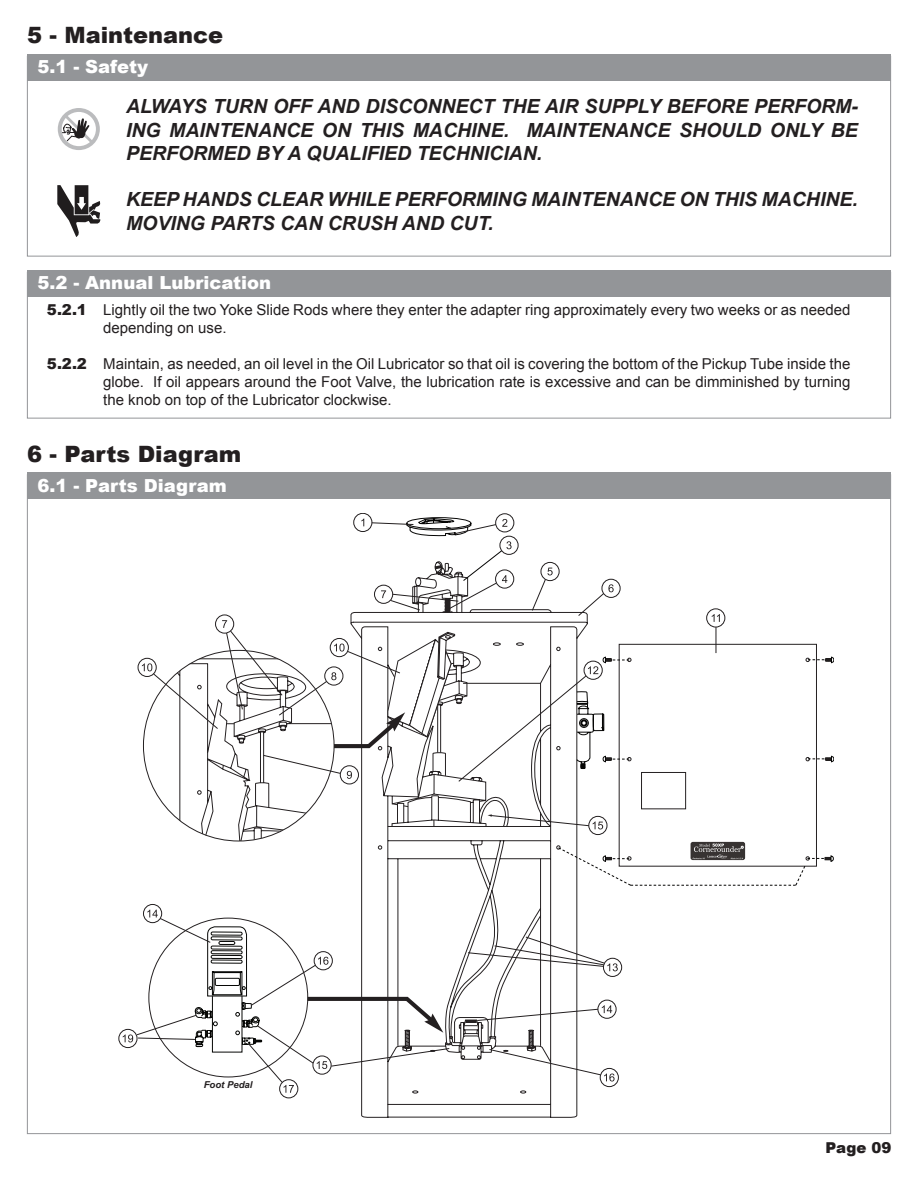
<style>
.page{position:relative;width:918px;height:1188px;background:#fff}
.page>*{position:absolute;margin:0;border:0;box-sizing:border-box;transform-origin:0 0}
.t1{font:900 22.5px "Arial";color:#231f20}
.t2{font:italic 700 19.5px/23.4px "Arial";color:#231f20;text-align:justify}
.t3{font:900 18px "Arial";color:#fff}
.t4{font:15px/18px "Arial";color:#231f20}
.t5{font:900 15px "Arial";color:#231f20}
.t6{font:italic 700 9.6px "Arial";color:#231f20}
</style>
<div class="page">
<div style="left:27px;top:270px;width:864px;height:27px;background:#939598"></div>
<div style="left:27px;top:272px;width:864px;height:146px;border:1px solid #939598"></div>
<div style="left:27px;top:54px;width:864px;height:27px;background:#939598"></div>
<div style="left:27px;top:56px;width:864px;height:200px;border:1px solid #939598"></div>
<svg style="left:58px;top:108px;width:42px;height:42px"></svg>
<svg style="left:57px;top:185px;width:43px;height:52px"></svg>
<div style="left:27px;top:472px;width:864px;height:28px;background:#939598"></div>
<div style="left:138px;top:658px;width:19px;height:19px;border:1px solid #231f20;border-radius:50%"></div>
<svg style="left:361px;top:1075px;width:217px;height:43px"></svg>
<div style="left:143px;top:904px;width:19px;height:19px;border:1px solid #231f20;border-radius:50%"></div>
<div style="left:600px;top:1068px;width:19px;height:19px;border:1px solid #231f20;border-radius:50%"></div>
<svg style="left:604px;top:1075px;width:11px;height:7px"></svg>
<div style="left:279px;top:1079px;width:19px;height:19px;border:1px solid #231f20;border-radius:50%"></div>
<svg style="left:361px;top:886px;width:262px;height:189px"></svg>
<svg style="left:142px;top:513px;width:692px;height:373px"></svg>
<div style="left:118px;top:1029px;width:19px;height:19px;border:1px solid #231f20;border-radius:50%"></div>
<svg style="left:123px;top:910px;width:320px;height:183px"></svg>
<div style="left:212px;top:996px;width:30px;height:56px;border:1px solid #060705"></div>
<h1 class="t1" style="left:27px;top:19px;width:198px">5 - Maintenance</h1>
<p class="t3" style="left:37px;top:54px;width:112px">5.1 - Safety</p>
<h2 class="t2" style="left:126px;top:96px;width:734px">ALWAYS TURN OFF AND DISCONNECT THE AIR SUPPLY BEFORE PERFORM-ING MAINTENANCE ON THIS MACHINE. MAINTENANCE SHOULD ONLY BE PERFORMED BY A QUALIFIED TECHNICIAN.</h2>
<h2 class="t2" style="left:126px;top:189px;width:733px">KEEP HANDS CLEAR WHILE PERFORMING MAINTENANCE ON THIS MACHINE.<br>MOVING PARTS CAN CRUSH AND CUT.</h2>
<p class="t3" style="left:37px;top:270px;width:235px">5.2 - Annual Lubrication</p>
<p class="t5" style="left:47px;top:299px;width:42px">5.2.1</p>
<p class="t4" style="left:103px;top:301px;width:749px">Lightly oil the two Yoke Slide Rods where they enter the adapter ring approximately every two weeks or as needed depending on use.</p>
<p class="t4" style="left:103px;top:355px;width:749px;text-align:justify">Maintain, as needed, an oil level in the Oil Lubricator so that oil is covering the bottom of the Pickup Tube inside the globe. If oil appears around the Foot Valve, the lubrication rate is excessive and can be dimminished by turning the knob on top of the Lubricator clockwise.</p>
<h1 class="t1" style="left:27px;top:437px;width:216px">6 - Parts Diagram</h1>
<p class="t3" style="left:37px;top:472px;width:191px">6.1 - Parts Diagram</p>
<p class="t5" style="left:47px;top:353px;width:42px">5.2.2</p>
<p class="t6" style="left:204px;top:1079px;width:50px">Foot Pedal</p>
<p class="t5" style="left:826px;top:1137px;width:67px">Page 09</p>
</div>
